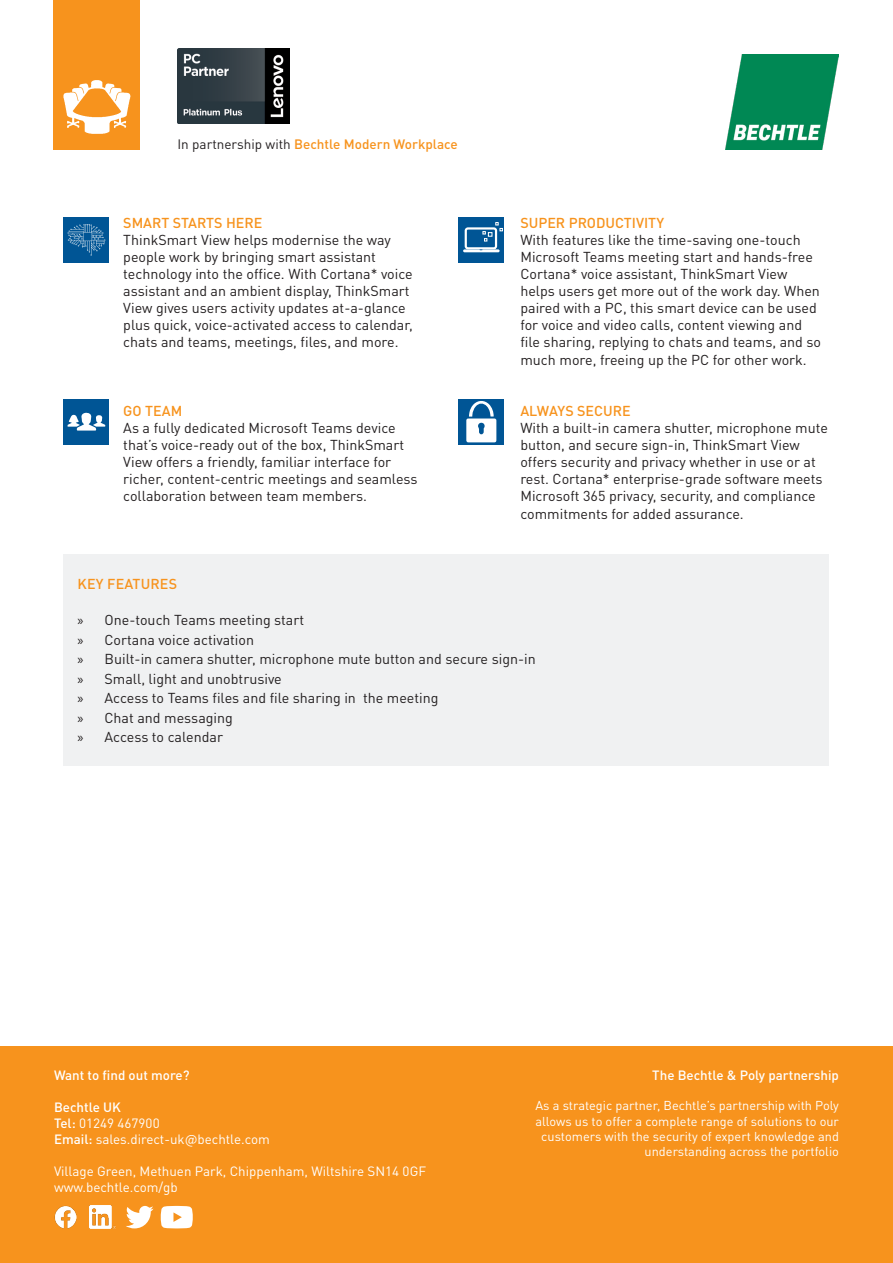
<style>
.page{position:relative;width:893px;height:1263px;background:#fff}
.page>*{position:absolute;margin:0;border:0;box-sizing:border-box;transform-origin:0 0}
.Main_text{font:14.25px/17.1px "Bechtle DIN";color:#231f20}
.Main_text-2{font:500 14.25px "Bechtle DIN";color:#f7931d}
.t1{font:500 13.5px "Bechtle DIN";color:#f7931d}
.t2{font:13.35px/16px "Bechtle DIN";color:#fff}
.t3{font:500 13.35px "Bechtle DIN";color:#fff}
.t4{font:12.75px/15.3px "Bechtle DIN";color:#fff;text-align:right}
.s1{font-weight:400;color:#231f20}
.s2{font-family:"Myriad Pro"}
.s3{font-weight:500}
</style>
<div class="page">
<img style="left:726px;top:54px;width:113px;height:95px">
<div style="left:54px;top:0;width:86px;height:149px;background:#f7931d"></div>
<svg style="left:63px;top:80px;width:68px;height:54px"></svg>
<img style="left:177px;top:49px;width:113px;height:75px">
<div style="left:0;top:1046px;width:893px;height:217px;background:#f7931d"></div>
<img style="left:54px;top:1206px;width:23px;height:22px">
<img style="left:89px;top:1206px;width:27px;height:22px">
<svg style="left:126px;top:1206px;width:28px;height:22px"></svg>
<svg style="left:161px;top:1206px;width:32px;height:22px"></svg>
<div style="left:64px;top:554px;width:765px;height:212px;background:#f0f1f2"></div>
<div style="left:63px;top:217px;width:46px;height:46px;background:#005595"></div>
<div style="left:63px;top:399px;width:46px;height:46px;background:#005595"></div>
<div style="left:458px;top:217px;width:46px;height:46px;background:#005595"></div>
<div style="left:458px;top:399px;width:46px;height:46px;background:#005595"></div>
<svg style="left:466px;top:401px;width:30px;height:41px"></svg>
<svg style="left:463px;top:222px;width:40px;height:30px"></svg>
<svg style="left:68px;top:224px;width:37px;height:32px"></svg>
<svg style="left:67px;top:412px;width:38px;height:19px"></svg>
<p class="t1" style="left:177px;top:133px;width:282px"><span class="s1">In partnership with</span> Bechtle Modern Workplace</p>
<p class="Main_text-2" style="left:123px;top:211px;width:141px">SMART STARTS HERE</p>
<p class="Main_text" style="left:123px;top:230px;width:291px">ThinkSmart View helps modernise the way people work by bringing smart assistant technology into the office. With Cortana* voice assistant and an ambient display, ThinkSmart View gives users activity updates at-a-glance plus quick, voice-activated access to calendar, chats and teams, meetings, files, and more.</p>
<p class="Main_text-2" style="left:123px;top:399px;width:60px">GO TEAM</p>
<p class="Main_text" style="left:123px;top:418px;width:296px">As a fully dedicated Microsoft Teams device that’s voice-ready out of the box, ThinkSmart View offers a friendly, familiar interface for richer, content-centric meetings and seamless collaboration between team members.</p>
<p class="Main_text-2" style="left:520px;top:211px;width:145px">SUPER PRODUCTIVITY</p>
<p class="Main_text" style="left:520px;top:230px;width:302px">With features like the time-saving one-touch Microsoft Teams meeting start and hands-free Cortana* voice assistant, ThinkSmart View helps users get more out of the work day. When paired with a PC, this smart device can be used for voice and video calls, content viewing and file sharing, replying to chats and teams, and so much more, freeing up the PC for other work.</p>
<p class="Main_text-2" style="left:520px;top:399px;width:112px">ALWAYS SECURE</p>
<p class="Main_text" style="left:520px;top:418px;width:309px">With a built-in camera shutter, microphone mute button, and secure sign-in, ThinkSmart View offers security and privacy whether in use or at rest. Cortana* enterprise-grade software meets Microsoft 365 privacy, security, and compliance commitments for added assurance.</p>
<p class="Main_text-2" style="left:78px;top:572px;width:101px">KEY FEATURES</p>
<p class="Main_text" style="left:78px;top:610px;width:228px"><span class="s2">»</span> One-touch Teams meeting start</p>
<p class="Main_text" style="left:78px;top:630px;width:178px"><span class="s2">»</span> Cortana voice activation</p>
<p class="Main_text" style="left:78px;top:649px;width:460px"><span class="s2">»</span> Built-in camera shutter, microphone mute button and secure sign-in</p>
<p class="Main_text" style="left:78px;top:669px;width:206px"><span class="s2">»</span> Small, light and unobtrusive</p>
<p class="Main_text" style="left:78px;top:688px;width:363px"><span class="s2">»</span> Access to Teams files and file sharing in the meeting</p>
<p class="Main_text" style="left:78px;top:708px;width:157px"><span class="s2">»</span> Chat and messaging</p>
<p class="Main_text" style="left:78px;top:727px;width:147px"><span class="s2">»</span> Access to calendar</p>
<p class="t3" style="left:54px;top:1064px;width:137px">Want to find out more?</p>
<p class="t2" style="left:54px;top:1097px;width:217px"><span class="s3">Bechtle UK<br>Tel:</span> 01249 467900<br><span class="s3">Email:</span> sales.direct-uk@bechtle.com</p>
<p class="t2" style="left:54px;top:1162px;width:374px">Village Green, Methuen Park, Chippenham, Wiltshire SN14 0GF www.bechtle.com/gb</p>
<p class="t3" style="left:652px;top:1064px;width:188px">The Bechtle &amp; Poly partnership</p>
<p class="t4" style="left:535px;top:1097px;width:305px">As a strategic partner, Bechtle’s partnership with Poly allows us to offer a complete range of solutions to our customers with the security of expert knowledge and understanding across the portfolio</p>
</div>
